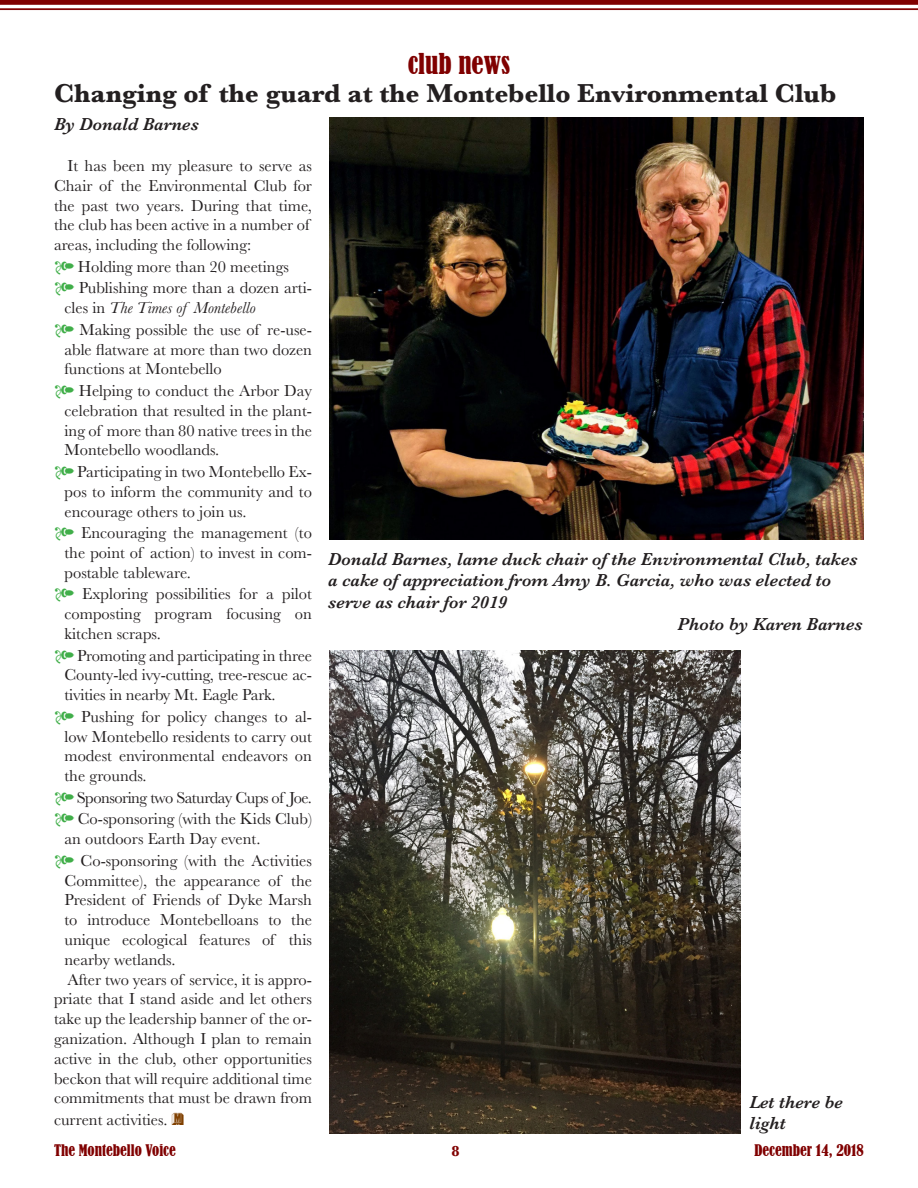
<style>
.page{position:relative;width:918px;height:1188px;background:#fff}
.page>*{position:absolute;margin:0;border:0;box-sizing:border-box;transform-origin:0 0}
.t1{font:700 27px "Baskerville";color:#231f20}
.t2{font:condensed 27px "Bernard";color:#800000}
.text{font:italic 600 18px/21.6px "Baskerville";color:#231f20}
.text-2{font:16.5px/19.8px "Baskerville";color:#231f20;text-align:justify}
.text-3{font:16.5px "Baskerville";letter-spacing:-.03em;color:#231f20}
.t3{font:condensed 15px "Bernard";color:#800000}
.t4{font:700 15px "Baskerville";color:#800000}
.s1{color:#40ae49}
.s2{font-style:italic}
.s3{font-family:"Buxom D";font-size:18px;color:#804000}
</style>
<div class="page">
<div style="left:0;top:0;width:918px;height:5px;background:#800000"></div>
<hr style="left:0;top:8px;width:918px;height:2px;background:#800000">
<img style="left:329px;top:118px;width:535px;height:421px">
<img style="left:329px;top:650px;width:411px;height:483px">
<p class="t2" style="left:408px;top:48px;width:104px">club news</p>
<p class="t1" style="left:54px;top:74px;width:784px">Changing of the guard at the Montebello Environmental Club</p>
<p class="text" style="left:54px;top:113px;width:146px">By Donald Barnes</p>
<p class="text-2" style="left:54px;top:156px;width:260px;text-align:left;text-indent:14px">It has been my pleasure to serve as Chair of the Environmental Club for the past two years. During that time, the club has been active in a number of areas, including the following:</p>
<p class="text-2" style="left:54px;top:257px;width:236px"><span class="s1">❑</span> Holding more than 20 meetings</p>
<p class="text-2" style="left:64px;top:278px;width:249px;text-indent:-10px"><span class="s1">❑</span> Publishing more than a dozen arti&shy;cles in <span class="s2">The Times of Montebello</span></p>
<p class="text-2" style="left:64px;top:320px;width:249px;text-indent:-10px"><span class="s1">❑</span> Making possible the use of re-use&shy;able flatware at more than two dozen functions at Montebello</p>
<p class="text-2" style="left:64px;top:381px;width:249px;text-indent:-10px"><span class="s1">❑</span> Helping to conduct the Arbor Day celebration that resulted in the plant&shy;ing of more than 80 native trees in the Montebello woodlands.</p>
<p class="text-2" style="left:64px;top:462px;width:249px;text-indent:-10px"><span class="s1">❑</span> Participating in two Montebello Ex&shy;pos to inform the community and to encourage others to join us.</p>
<p class="text-2" style="left:64px;top:523px;width:249px;text-indent:-10px"><span class="s1">❑</span> Encouraging the management (to the point of action) to invest in com&shy;postable tableware.</p>
<p class="text-2" style="left:64px;top:584px;width:249px;text-indent:-10px"><span class="s1">❑</span> Exploring possibilities for a pilot composting program focusing on kitchen scraps.</p>
<p class="text-2" style="left:64px;top:646px;width:249px;text-indent:-10px"><span class="s1">❑</span> Promoting and participating in three County-led ivy-cutting, tree-rescue ac&shy;tivities in nearby Mt. Eagle Park.</p>
<p class="text-2" style="left:64px;top:707px;width:249px;text-indent:-10px"><span class="s1">❑</span> Pushing for policy changes to al&shy;low Montebello residents to carry out modest environmental endeavors on the grounds.</p>
<p class="text-3" style="left:54px;top:787px;width:259px"><span class="s1">❑</span> Sponsoring two Saturday Cups of Joe.</p>
<p class="text-2" style="left:64px;top:809px;width:249px;text-indent:-10px"><span class="s1">❑</span> Co-sponsoring (with the Kids Club) an outdoors Earth Day event.</p>
<p class="text-2" style="left:64px;top:851px;width:249px;text-indent:-10px"><span class="s1">❑</span> Co-sponsoring (with the Activities Committee), the appearance of the President of Friends of Dyke Marsh to introduce Montebelloans to the unique ecological features of this nearby wetlands.</p>
<p class="text-2" style="left:54px;top:970px;width:260px;text-indent:14px">After two years of service, it is appro&shy;priate that I stand aside and let others take up the leadership banner of the or&shy;ganization. Although I plan to remain active in the club, other opportunities beckon that will require additional time commitments that must be drawn from</p>
<p class="text-2" style="left:54px;top:1110px;width:132px">current activities. <span class="s3">M</span></p>
<p class="text" style="left:328px;top:548px;width:531px">Donald Barnes, lame duck chair of the Environmental Club, takes a cake of appreciation from Amy B. Garcia, who was elected to serve as chair for 2019</p>
<p class="text" style="left:678px;top:613px;width:187px">Photo by Karen Barnes</p>
<p class="text" style="left:750px;top:1091px;width:95px">Let there be light</p>
<p class="t3" style="left:54px;top:1141px;width:123px">The Montebello Voice</p>
<p class="t4" style="left:452px;top:1140px;width:10px">8</p>
<p class="t3" style="left:754px;top:1141px;width:111px">December 14, 2018</p>
</div>
